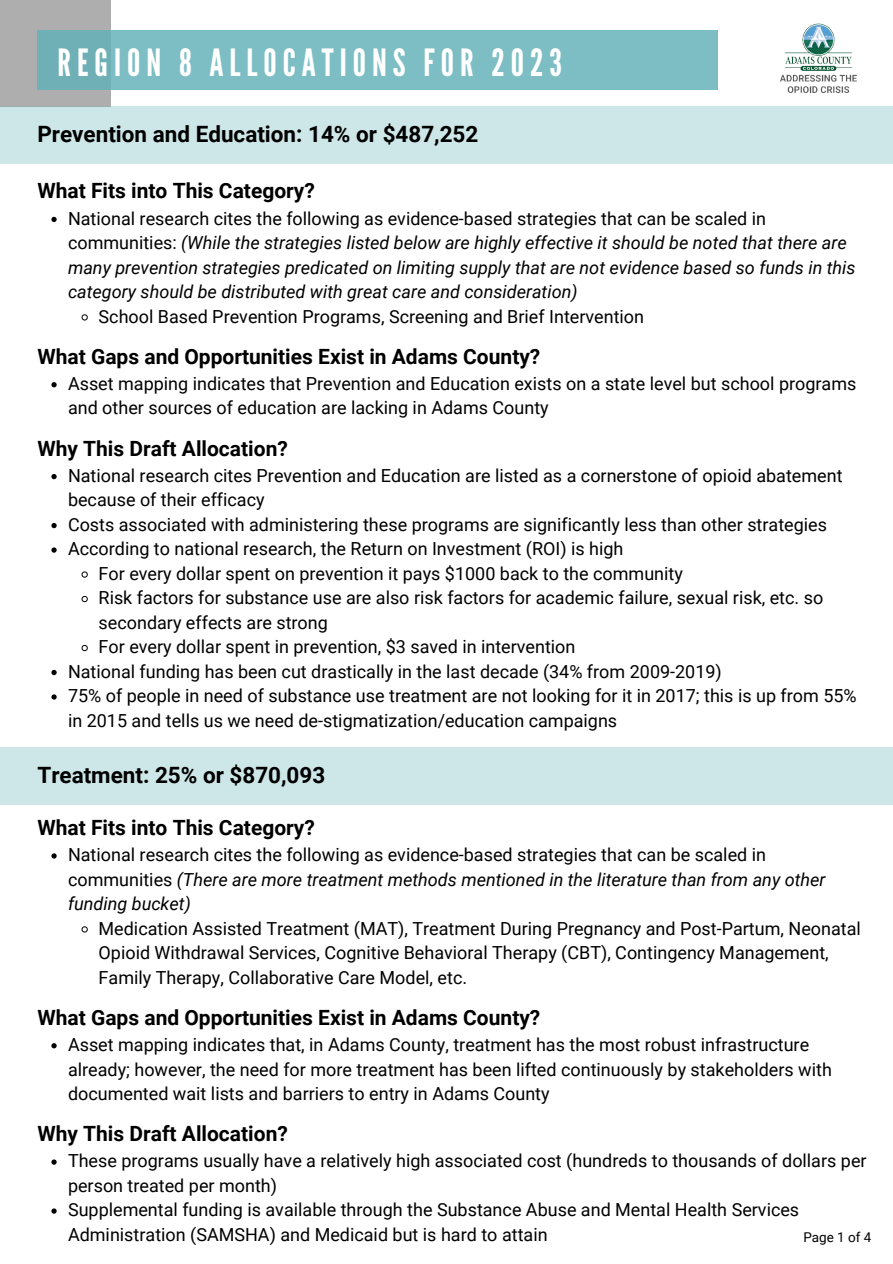
<style>
.page{position:relative;width:893px;height:1264px;background:#fff}
.page>*{position:absolute;margin:0;border:0;box-sizing:border-box;transform-origin:0 0}
.t1{font:37.5px "League Gothic";letter-spacing:.16em;color:#fff}
.t2{font:700 22.5px "Roboto";color:#000}
.t3{font:700 21px "Roboto";color:#000}
.t4{font:18px/24.5px "Roboto";color:#000}
.t5{font:italic 18px/24.5px "Roboto";color:#000}
.t6{font:13.5px "Roboto";color:#000}
.s1{font-style:normal}
.s2{font-style:italic}
</style>
<div class="page">
<div style="left:0;top:0;width:110px;height:107px;background:#aeaeae"></div>
<div style="left:0;top:106px;width:892px;height:57px;background:#cde6e8"></div>
<div style="left:37px;top:30px;width:680px;height:59px;background:linear-gradient(to right,#78b9bf,#7fc0c6)"></div>
<img style="left:780px;top:23px;width:77px;height:71px">
<svg style="left:51px;top:217px;width:6px;height:5px"></svg>
<svg style="left:81px;top:314px;width:7px;height:7px"></svg>
<svg style="left:51px;top:382px;width:6px;height:5px"></svg>
<svg style="left:51px;top:474px;width:6px;height:5px"></svg>
<svg style="left:51px;top:523px;width:6px;height:5px"></svg>
<svg style="left:51px;top:547px;width:6px;height:5px"></svg>
<svg style="left:81px;top:571px;width:7px;height:7px"></svg>
<svg style="left:81px;top:595px;width:7px;height:7px"></svg>
<svg style="left:81px;top:644px;width:7px;height:7px"></svg>
<svg style="left:51px;top:670px;width:6px;height:5px"></svg>
<svg style="left:51px;top:694px;width:6px;height:5px"></svg>
<div style="left:0;top:746px;width:892px;height:58px;background:#cde6e8"></div>
<svg style="left:51px;top:853px;width:6px;height:5px"></svg>
<svg style="left:81px;top:926px;width:7px;height:7px"></svg>
<svg style="left:51px;top:1043px;width:6px;height:5px"></svg>
<svg style="left:51px;top:1159px;width:6px;height:5px"></svg>
<svg style="left:51px;top:1208px;width:6px;height:5px"></svg>
<h1 class="t1" style="left:58px;top:41px;width:506px">REGION 8 ALLOCATIONS FOR 2023</h1>
<p class="t2" style="left:37px;top:121px;width:442px">Prevention and Education: 14% or $487,252</p>
<p class="t3" style="left:37px;top:179px;width:279px">What Fits into This Category?</p>
<p class="t5" style="left:68px;top:206px;width:789px"><span class="s1">National research cites the following as evidence-based strategies that can be scaled in communities:</span> (While the strategies listed below are highly effective it should be noted that there are many prevention strategies predicated on limiting supply that are not evidence based so funds in this category should be distributed with great care and consideration)</p>
<p class="t4" style="left:99px;top:304px;width:547px">School Based Prevention Programs, Screening and Brief Intervention</p>
<p class="t3" style="left:37px;top:344px;width:504px">What Gaps and Opportunities Exist in Adams County?</p>
<p class="t4" style="left:68px;top:371px;width:789px">Asset mapping indicates that Prevention and Education exists on a state level but school programs and other sources of education are lacking in Adams County</p>
<p class="t3" style="left:37px;top:436px;width:252px">Why This Draft Allocation?</p>
<p class="t4" style="left:68px;top:463px;width:776px">National research cites Prevention and Education are listed as a cornerstone of opioid abatement</p>
<p class="t4" style="left:68px;top:488px;width:198px">because of their efficacy</p>
<p class="t4" style="left:68px;top:512px;width:760px">Costs associated with administering these programs are significantly less than other strategies</p>
<p class="t4" style="left:68px;top:537px;width:557px">According to national research, the Return on Investment (ROI) is high</p>
<p class="t4" style="left:99px;top:561px;width:585px">For every dollar spent on prevention it pays $1000 back to the community</p>
<p class="t4" style="left:99px;top:586px;width:726px">Risk factors for substance use are also risk factors for academic failure, sexual risk, etc. so</p>
<p class="t4" style="left:99px;top:610px;width:231px">secondary effects are strong</p>
<p class="t4" style="left:99px;top:635px;width:478px">For every dollar spent in prevention, $3 saved in intervention</p>
<p class="t4" style="left:68px;top:659px;width:655px">National funding has been cut drastically in the last decade (34% from 2009-2019)</p>
<p class="t4" style="left:68px;top:684px;width:790px">75% of people in need of substance use treatment are not looking for it in 2017; this is up from 55%</p>
<p class="t4" style="left:68px;top:708px;width:550px">in 2015 and tells us we need de-stigmatization/education campaigns</p>
<p class="t2" style="left:37px;top:762px;width:289px">Treatment: 25% or $870,093</p>
<p class="t3" style="left:37px;top:815px;width:279px">What Fits into This Category?</p>
<p class="t4" style="left:68px;top:842px;width:759px">National research cites the following as evidence-based strategies that can be scaled in communities <span class="s2">(There are more treatment methods mentioned in the literature than from any other funding bucket)</span></p>
<p class="t4" style="left:99px;top:916px;width:763px">Medication Assisted Treatment (MAT), Treatment During Pregnancy and Post-Partum, Neonatal<br>Opioid Withdrawal Services, Cognitive Behavioral Therapy (CBT), Contingency Management,<br>Family Therapy, Collaborative Care Model, etc.</p>
<p class="t3" style="left:37px;top:1005px;width:504px">What Gaps and Opportunities Exist in Adams County?</p>
<p class="t4" style="left:68px;top:1032px;width:765px">Asset mapping indicates that, in Adams County, treatment has the most robust infrastructure already; however, the need for more treatment has been lifted continuously by stakeholders with documented wait lists and barriers to entry in Adams County</p>
<p class="t3" style="left:37px;top:1121px;width:252px">Why This Draft Allocation?</p>
<p class="t4" style="left:68px;top:1148px;width:800px">These programs usually have a relatively high associated cost (hundreds to thousands of dollars per person treated per month)<br>Supplemental funding is available through the Substance Abuse and Mental Health Services Administration (SAMSHA) and Medicaid but is hard to attain</p>
<p class="t6" style="left:803px;top:1229px;width:70px">Page 1 of 4</p>
</div>
